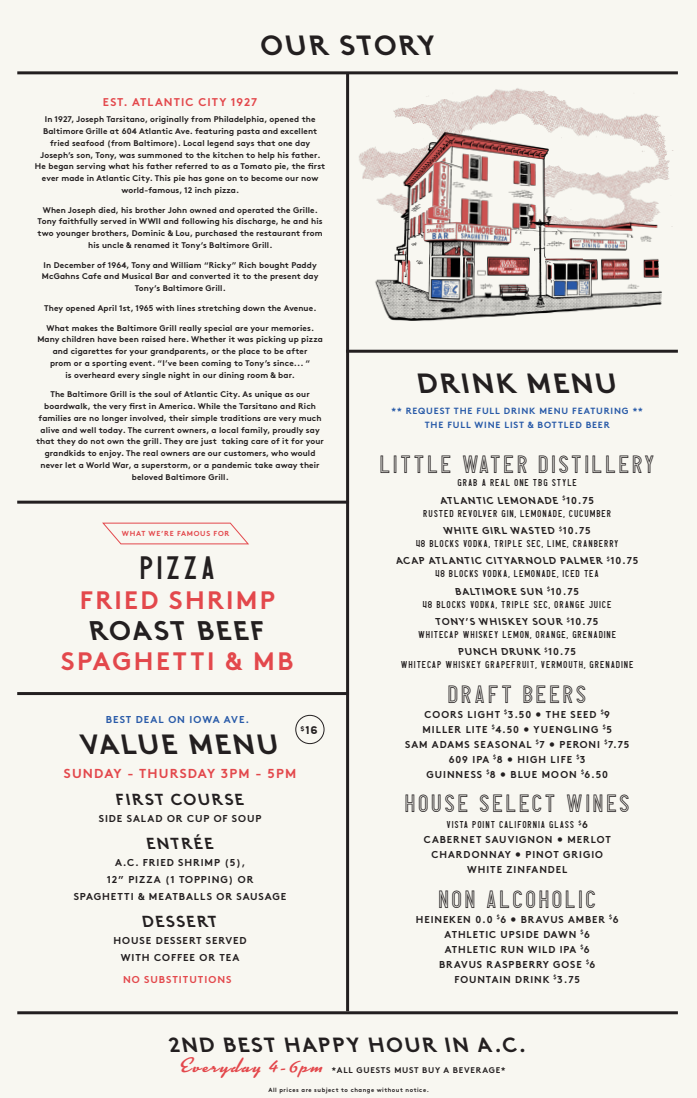
<style>
.page{position:relative;width:697px;height:1098px;background:#f8f7f1}
.page>*{position:absolute;margin:0;border:0;box-sizing:border-box;transform-origin:0 0}
.t1{font:32.5px "Avoqado";letter-spacing:.09em;color:#231f20}
.t2{font:700 27.8px "Brown Std Reclin";letter-spacing:.09em;color:#231f20}
.t3{font:700 27px "Brown Std Reclin";letter-spacing:.09em;color:#231f20}
.t4{font:700 25.2px "Brown Std";letter-spacing:.09em;color:#e3484c}
.t5{font:25px "Avoqado Outline Two";letter-spacing:.09em;color:#231f20}
.t6{font:700 20.6px "Brown Std Reclin";letter-spacing:.09em;color:#231f20}
.t7{font:20.6px "Kinescope";letter-spacing:.09em;color:#e3484c}
.t8{font:700 16px "Brown Std Reclin";letter-spacing:.1em;color:#231f20}
.t9{font:700 14px "Westmount";color:#231f20}
.t10{font:700 13px "Brown Std";letter-spacing:.09em;color:#e3484c}
.t11{font:700 11.3px "Brown Std";letter-spacing:.09em;color:#e3484c}
.t12{font:700 10px/17px "Brown Std";letter-spacing:.09em;color:#231f20;text-align:center}
.t13{font:10px "Avoqado";letter-spacing:.09em;color:#231f20}
.t14{font:700 10px "Brown Std Reclin";letter-spacing:.09em;color:#231f20}
.t15{font:700 10px "Brown Std";letter-spacing:.1em;color:#285aa8}
.t16{font:700 10px "Brown Std";letter-spacing:.1em;color:#e3484c}
.t17{font:700 9px/14px "Brown Std";letter-spacing:.09em;color:#285aa8;text-align:center}
.t18{font:700 8.2px/11.8px "Brown Std";letter-spacing:.015em;color:#231f20;text-align:center}
.t19{font:700 8.2px "Brown Std";letter-spacing:.09em;color:#231f20}
.t20{font:700 7.2px "Brown Std";letter-spacing:.1em;color:#e3484c}
.t21{font:700 6px "Brown Std";letter-spacing:.09em;color:#231f20}
.s1{font-family:"Brown Std"}
.s2{font-family:"Brown Std";font-weight:700}
</style>
<div class="page">
<img style="left:359px;top:88px;width:314px;height:233px">
<hr style="left:17px;top:71px;width:661px;height:3px;background:#231f20">
<hr style="left:346px;top:73px;width:3px;height:938px;background:#231f20">
<hr style="left:17px;top:1011px;width:661px;height:3px;background:#231f20">
<hr style="left:17px;top:692px;width:332px;height:3px;background:#231f20">
<hr style="left:17px;top:501px;width:332px;height:3px;background:#231f20">
<hr style="left:346px;top:350px;width:332px;height:3px;background:#231f20">
<svg style="left:102px;top:522px;width:147px;height:23px"></svg>
<div style="left:295px;top:715px;width:29px;height:29px;border:1px solid #231f20;border-radius:50%"></div>
<p class="t2" style="left:261px;top:28px;width:177px">OUR STORY</p>
<p class="t11" style="left:103px;top:96px;width:156px">EST. ATLANTIC CITY 1927</p>
<p class="t18" style="left:35px;top:114px;width:292px">In 1927, Joseph Tarsitano, originally from Philadelphia, opened the Baltimore Grille at 604 Atlantic Ave. featuring pasta and excellent fried seafood (from Baltimore). Local legend says that one day Joseph’s son, Tony, was summoned to the kitchen to help his father.<br>He began serving what his father referred to as a Tomato pie, the first ever made in Atlantic City. This pie has gone on to become our now world-famous, 12 inch pizza.</p>
<p class="t18" style="left:37px;top:204px;width:287px">When Joseph died, his brother John owned and operated the Grille.<br>Tony faithfully served in WWII and following his discharge, he and his two younger brothers, Dominic &amp; Lou, purchased the restaurant from his uncle &amp; renamed it Tony’s Baltimore Grill.</p>
<p class="t18" style="left:42px;top:259px;width:278px">In December of 1964, Tony and William “Ricky” Rich bought Paddy<br>McGahns Cafe and Musical Bar and converted it to the present day<br>Tony’s Baltimore Grill.</p>
<p class="t18" style="left:44px;top:302px;width:274px">They opened April 1st, 1965 with lines stretching down the Avenue.</p>
<p class="t18" style="left:37px;top:322px;width:287px">What makes the Baltimore Grill really special are your memories.<br>Many children have been raised here. Whether it was picking up pizza and cigarettes for your grandparents, or the place to be after<br>prom or a sporting event. “I’ve been coming to Tony’s since... “<br>is overheard every single night in our dining room &amp; bar.</p>
<p class="t18" style="left:36px;top:389px;width:289px">The Baltimore Grill is the soul of Atlantic City. As unique as our boardwalk, the very first in America. While the Tarsitano and Rich families are no longer involved, their simple traditions are very much alive and well today. The current owners, a local family, proudly say that they do not own the grill. They are just taking care of it for your grandkids to enjoy. The real owners are our customers, who would never let a World War, a superstorm, or a pandemic take away their beloved Baltimore Grill.</p>
<p class="t20" style="left:122px;top:529px;width:109px">WHAT WE’RE FAMOUS FOR</p>
<p class="t1" style="left:139px;top:548px;width:77px">PIZZA</p>
<p class="t4" style="left:80px;top:584px;width:196px">FRIED SHRIMP</p>
<p class="t3" style="left:90px;top:614px;width:177px">ROAST BEEF</p>
<p class="t4" style="left:61px;top:646px;width:233px">SPAGHETTI &amp; MB</p>
<p class="t15" style="left:106px;top:714px;width:145px">BEST DEAL ON IOWA AVE.</p>
<p class="t2" style="left:81px;top:727px;width:199px">VALUE MENU</p>
<p class="t9" style="left:300px;top:722px;width:20px"><sup>$</sup>16</p>
<p class="t10" style="left:64px;top:765px;width:234px">SUNDAY - THURSDAY 3PM - 5PM</p>
<p class="t8" style="left:116px;top:789px;width:129px">FIRST COURSE</p>
<p class="t12" style="left:99px;top:810px;width:164px">SIDE SALAD OR CUP OF SOUP</p>
<p class="t8" style="left:147px;top:833px;width:68px">ENTRÉE</p>
<p class="t12" style="left:74px;top:854px;width:214px">A.C. FRIED SHRIMP (5),<br>12” PIZZA (1 TOPPING) OR<br>SPAGHETTI &amp; MEATBALLS OR SAUSAGE</p>
<p class="t8" style="left:142px;top:911px;width:77px">DESSERT</p>
<p class="t12" style="left:113px;top:932px;width:135px">HOUSE DESSERT SERVED<br>WITH COFFEE OR TEA</p>
<p class="t16" style="left:123px;top:973px;width:110px">NO SUBSTITUTIONS</p>
<p class="t2" style="left:417px;top:366px;width:201px">DRINK MENU</p>
<p class="t17" style="left:391px;top:404px;width:253px">** REQUEST THE FULL DRINK MENU FEATURING **<br>THE FULL WINE LIST &amp; BOTTLED BEER</p>
<p class="t5" style="left:379px;top:450px;width:277px">LITTLE WATER DISTILLERY</p>
<p class="t13" style="left:457px;top:477px;width:121px">GRAB A REAL ONE TBG STYLE</p>
<p class="t14" style="left:440px;top:494px;width:155px">ATLANTIC LEMONADE <sup>$</sup><span class="s1">10.75</span></p>
<p class="t13" style="left:423px;top:507px;width:189px">RUSTED REVOLVER GIN, LEMONADE, CUCUMBER</p>
<p class="t14" style="left:443px;top:524px;width:149px">WHITE GIRL WASTED <sup>$</sup><span class="s1">10.75</span></p>
<p class="t13" style="left:416px;top:537px;width:204px">48 BLOCKS VODKA, TRIPLE SEC, LIME, CRANBERRY</p>
<p class="t14" style="left:396px;top:555px;width:244px">ACAP ATLANTIC CITYARNOLD PALMER <sup>$</sup><span class="s1">10.75</span></p>
<p class="t13" style="left:435px;top:568px;width:165px">48 BLOCKS VODKA, LEMONADE, ICED TEA</p>
<p class="t14" style="left:455px;top:585px;width:125px">BALTIMORE SUN <sup>$</sup><span class="s1">10.75</span></p>
<p class="t13" style="left:423px;top:598px;width:190px">48 BLOCKS VODKA, TRIPLE SEC, ORANGE JUICE</p>
<p class="t14" style="left:436px;top:615px;width:164px">TONY’S WHISKEY SOUR <sup>$</sup><span class="s1">10.75</span></p>
<p class="t13" style="left:418px;top:628px;width:199px">WHITECAP WHISKEY LEMON, ORANGE, GRENADINE</p>
<p class="t14" style="left:458px;top:646px;width:119px">PUNCH DRUNK <sup>$</sup><span class="s1">10.75</span></p>
<p class="t13" style="left:401px;top:659px;width:234px">WHITECAP WHISKEY GRAPEFRUIT, VERMOUTH, GRENADINE</p>
<p class="t5" style="left:447px;top:679px;width:141px">DRAFT BEERS</p>
<p class="t12" style="left:424px;top:706px;width:187px">COORS LIGHT <sup>$</sup>3.50 • THE SEED <sup>$</sup>9</p>
<p class="t12" style="left:422px;top:721px;width:191px">MILLER LITE <sup>$</sup>4.50 • YUENGLING <sup>$</sup>5</p>
<p class="t12" style="left:405px;top:736px;width:226px">SAM ADAMS SEASONAL <sup>$</sup>7 • PERONI <sup>$</sup>7.75</p>
<p class="t12" style="left:449px;top:751px;width:138px">609 IPA <sup>$</sup>8 • HIGH LIFE <sup>$</sup>3</p>
<p class="t12" style="left:426px;top:766px;width:183px">GUINNESS <sup>$</sup>8 • BLUE MOON <sup>$</sup>6.50</p>
<p class="t5" style="left:404px;top:789px;width:227px">HOUSE SELECT WINES</p>
<p class="t13" style="left:446px;top:819px;width:143px">VISTA POINT CALIFORNIA GLASS <sup>$</sup><span class="s2">6</span></p>
<p class="t12" style="left:424px;top:831px;width:188px">CABERNET SAUVIGNON • MERLOT</p>
<p class="t12" style="left:431px;top:846px;width:173px">CHARDONNAY • PINOT GRIGIO</p>
<p class="t12" style="left:467px;top:861px;width:102px">WHITE ZINFANDEL</p>
<p class="t5" style="left:438px;top:884px;width:160px">NON ALCOHOLIC</p>
<p class="t12" style="left:416px;top:911px;width:204px">HEINEKEN 0.0 <sup>$</sup>6 • BRAVUS AMBER <sup>$</sup>6</p>
<p class="t12" style="left:444px;top:927px;width:147px;line-height:15px;text-align:left">ATHLETIC UPSIDE DAWN <sup>$</sup>6<br>ATHLETIC RUN WILD IPA <sup>$</sup>6</p>
<p class="t12" style="left:439px;top:957px;width:158px;line-height:15px">BRAVUS RASPBERRY GOSE <sup>$</sup>6<br>FOUNTAIN DRINK <sup>$</sup>3.75</p>
<p class="t6" style="left:169px;top:1032px;width:358px">2ND BEST HAPPY HOUR IN A.C.</p>
<p class="t7" style="left:179px;top:1053px;width:145px">Everyday 4-6pm</p>
<p class="t19" style="left:332px;top:1065px;width:175px">*ALL GUESTS MUST BUY A BEVERAGE*</p>
<p class="t21" style="left:268px;top:1086px;width:162px">All prices are subject to change without notice.</p>
</div>
